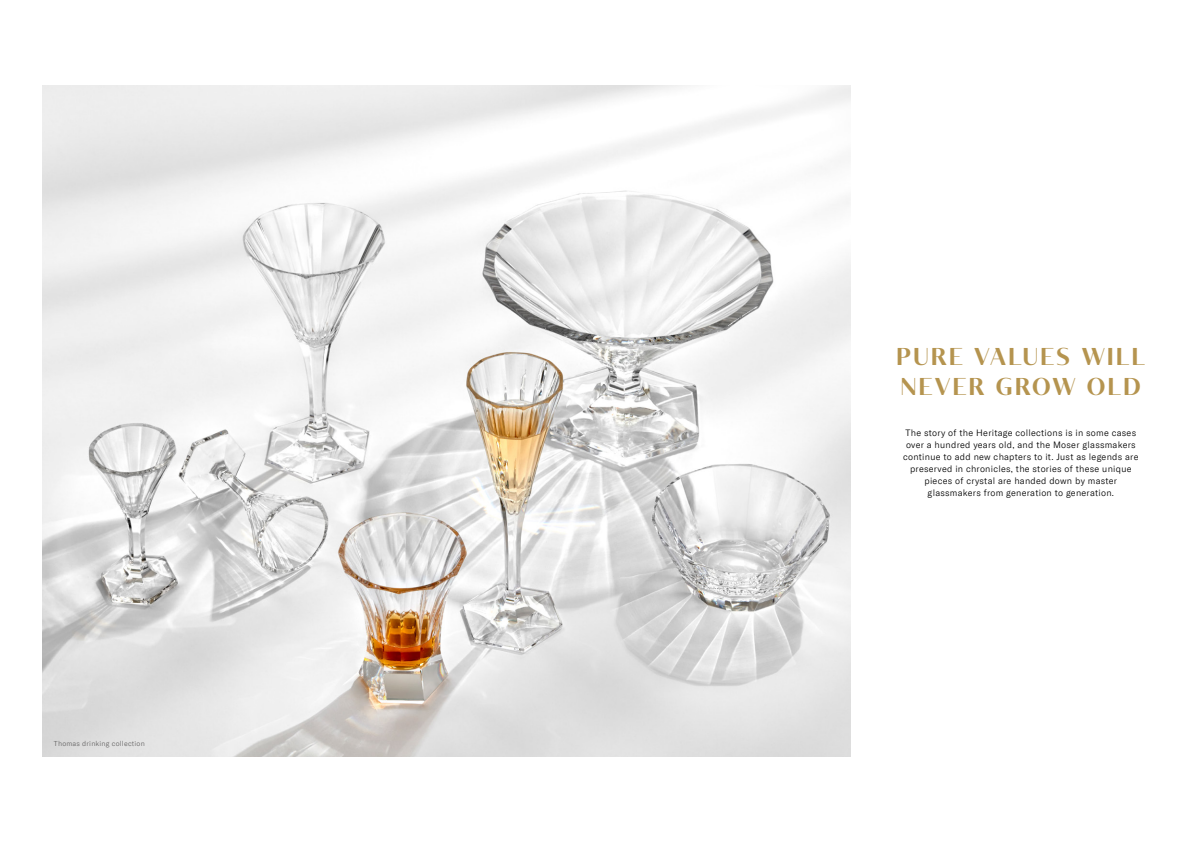
<style>
.page{position:relative;width:1191px;height:842px;background:#fff}
.page>*{position:absolute;margin:0;border:0;box-sizing:border-box;transform-origin:0 0}
.t1{font:600 24px/30px "Tabac Glam G2";letter-spacing:.1em;color:#b5944f}
.t2{font:300 9px/12px "GT America";letter-spacing:.03em;color:#000;text-align:center}
.t3{font:300 7px "GT America";letter-spacing:.03em;color:#646363}
</style>
<div class="page">
<img style="left:43px;top:85px;width:807px;height:672px">
<p class="t3" style="left:54px;top:739px;width:92px">Thomas drinking collection</p>
<h1 class="t1" style="left:896px;top:341px;width:250px">PURE VALUES WILL<br>NEVER GROW OLD</h1>
<p class="t2" style="left:903px;top:427px;width:237px">The story of the Heritage collections is in some cases over a hundred years old, and the Moser glassmakers continue to add new chapters to it. Just as legends are preserved in chronicles, the stories of these unique pieces of crystal are handed down by master glassmakers from generation to generation.</p>
</div>
